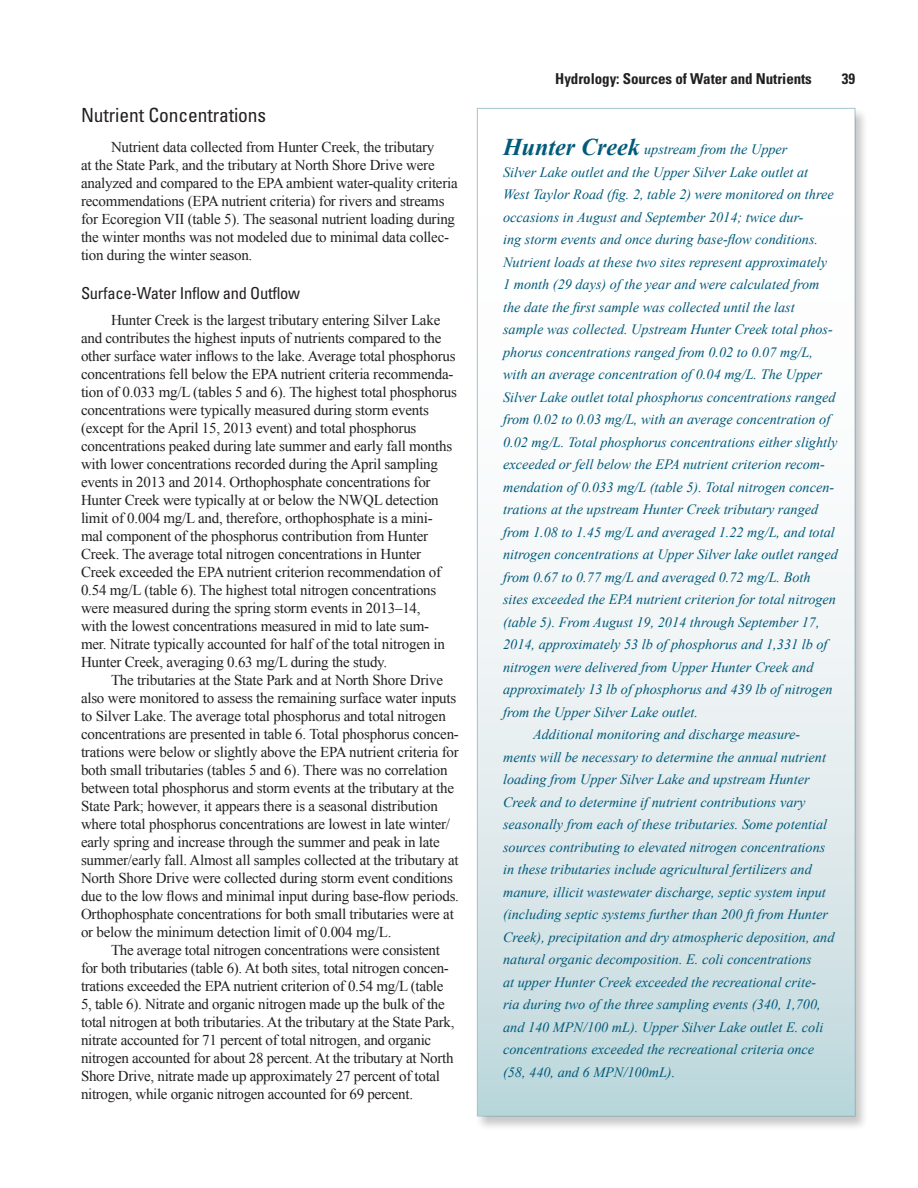
<style>
.page{position:relative;width:918px;height:1188px;background:#fff}
.page>*{position:absolute;margin:0;border:0;box-sizing:border-box;transform-origin:0 0}
.t1{font:italic 700 24px "Times New Roman";color:#005a7a}
.Heading_3{font:condensed 19.5px "Univers";letter-spacing:-.005em;color:#231f20}
.Heading_4{font:condensed 16.5px "Univers";letter-spacing:-.015em;color:#231f20}
.Body_Text{font:15px/18px "Times New Roman";letter-spacing:-.015em;color:#231f20}
.t2{font:700 condensed 15px "Univers";letter-spacing:-.005em;color:#231f20}
.Body_Text_Highlight{font:italic 14.25px/22.5px "Times New Roman";color:#005a7a}
</style>
<div class="page">
<div style="left:475px;top:108px;width:394px;height:1023px;background:#231f20;opacity:.25"></div>
<svg style="left:479px;top:110px;width:374px;height:1004px"></svg>
<p class="Heading_3" style="left:81px;top:103px;width:187px">Nutrient Concentrations</p>
<p class="Body_Text" style="left:81px;top:138px;width:378px;text-indent:30px">Nutrient data collected from Hunter Creek, the tributary<br>at the State Park, and the tributary at North Shore Drive were analyzed and compared to the EPA ambient water-quality criteria recommendations (EPA nutrient criteria) for rivers and streams for Ecoregion VII (table 5). The seasonal nutrient loading during the winter months was not modeled due to minimal data collec&shy;tion during the winter season.</p>
<p class="Heading_4" style="left:81px;top:283px;width:221px">Surface-Water Inflow and Outflow</p>
<p class="Body_Text" style="left:81px;top:310px;width:378px;text-indent:30px">Hunter Creek is the largest tributary entering Silver Lake and contributes the highest inputs of nutrients compared to the other surface water inflows to the lake. Average total phosphorus concentrations fell below the EPA nutrient criteria recommenda&shy;tion of 0.033 mg/L (tables 5 and 6). The highest total phosphorus concentrations were typically measured during storm events (except for the April 15, 2013 event) and total phosphorus concentrations peaked during late summer and early fall months with lower concentrations recorded during the April sampling events in 2013 and 2014. Orthophosphate concentrations for Hunter Creek were typically at or below the NWQL detection limit of 0.004 mg/L and, therefore, orthophosphate is a mini&shy;mal component of the phosphorus contribution from Hunter Creek. The average total nitrogen concentrations in Hunter Creek exceeded the EPA nutrient criterion recommendation of 0.54 mg/L (table 6). The highest total nitrogen concentrations were measured during the spring storm events in 2013–14,<br>with the lowest concentrations measured in mid to late sum&shy;mer. Nitrate typically accounted for half of the total nitrogen in Hunter Creek, averaging 0.63 mg/L during the study.</p>
<p class="Body_Text" style="left:81px;top:670px;width:380px;text-indent:30px">The tributaries at the State Park and at North Shore Drive also were monitored to assess the remaining surface water inputs to Silver Lake. The average total phosphorus and total nitrogen concentrations are presented in table 6. Total phosphorus concen&shy;trations were below or slightly above the EPA nutrient criteria for both small tributaries (tables 5 and 6). There was no correlation between total phosphorus and storm events at the tributary at the State Park; however, it appears there is a seasonal distribution where total phosphorus concentrations are lowest in late winter/ early spring and increase through the summer and peak in late summer/early fall. Almost all samples collected at the tributary at North Shore Drive were collected during storm event conditions due to the low flows and minimal input during base-flow periods.<br>Orthophosphate concentrations for both small tributaries were at or below the minimum detection limit of 0.004 mg/L.</p>
<p class="Body_Text" style="left:81px;top:940px;width:375px;text-indent:30px">The average total nitrogen concentrations were consistent for both tributaries (table 6). At both sites, total nitrogen concen&shy;trations exceeded the EPA nutrient criterion of 0.54 mg/L (table 5, table 6). Nitrate and organic nitrogen made up the bulk of the total nitrogen at both tributaries. At the tributary at the State Park, nitrate accounted for 71 percent of total nitrogen, and organic nitrogen accounted for about 28 percent. At the tributary at North Shore Drive, nitrate made up approximately 27 percent of total nitrogen, while organic nitrogen accounted for 69 percent.</p>
<p class="t2" style="left:555px;top:70px;width:258px">Hydrology: Sources of Water and Nutrients</p>
<p class="t2" style="left:842px;top:70px;width:15px">39</p>
<p class="t1" style="left:503px;top:130px;width:138px">Hunter Creek</p>
<p class="Body_Text_Highlight" style="left:503px;top:138px;width:336px;text-indent:141px">upstream from the Upper<br>Silver Lake outlet and the Upper Silver Lake outlet at West Taylor Road (fig. 2, table 2) were monitored on three occasions in August and September 2014; twice dur-<br>ing storm events and once during base-flow conditions.<br>Nutrient loads at these two sites represent approximately 1 month (29 days) of the year and were calculated from the date the first sample was collected until the last sample was collected. Upstream Hunter Creek total phos&shy;phorus concentrations ranged from 0.02 to 0.07 mg/L, with an average concentration of 0.04 mg/L. The Upper Silver Lake outlet total phosphorus concentrations ranged from 0.02 to 0.03 mg/L, with an average concentration of 0.02 mg/L. Total phosphorus concentrations either slightly exceeded or fell below the EPA nutrient criterion recom&shy;mendation of 0.033 mg/L (table 5). Total nitrogen concen&shy;trations at the upstream Hunter Creek tributary ranged from 1.08 to 1.45 mg/L and averaged 1.22 mg/L, and total nitrogen concentrations at Upper Silver lake outlet ranged from 0.67 to 0.77 mg/L and averaged 0.72 mg/L. Both sites exceeded the EPA nutrient criterion for total nitrogen (table 5). From August 19, 2014 through September 17, 2014, approximately 53 lb of phosphorus and 1,331 lb of nitrogen were delivered from Upper Hunter Creek and approximately 13 lb of phosphorus and 439 lb of nitrogen from the Upper Silver Lake outlet.</p>
<p class="Body_Text_Highlight" style="left:503px;top:723px;width:333px;text-indent:30px">Additional monitoring and discharge measure&shy;ments will be necessary to determine the annual nutrient loading from Upper Silver Lake and upstream Hunter Creek and to determine if nutrient contributions vary seasonally from each of these tributaries. Some potential sources contributing to elevated nitrogen concentrations in these tributaries include agricultural fertilizers and manure, illicit wastewater discharge, septic system input (including septic systems further than 200 ft from Hunter Creek), precipitation and dry atmospheric deposition, and natural organic decomposition. E. coli concentrations<br>at upper Hunter Creek exceeded the recreational crite&shy;ria during two of the three sampling events (340, 1,700, and 140 MPN/100 mL). Upper Silver Lake outlet E. coli concentrations exceeded the recreational criteria once (58, 440, and 6 MPN/100mL).</p>
</div>
